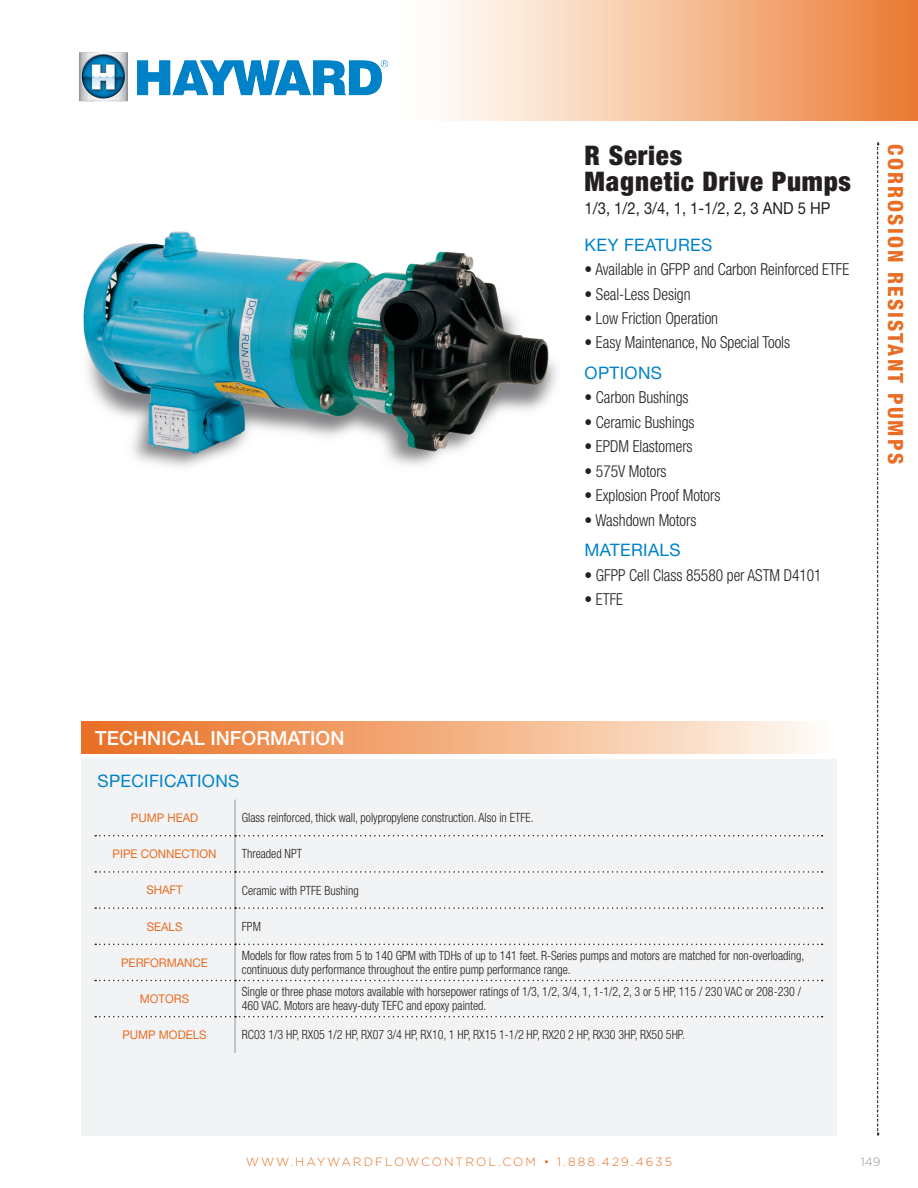
<style>
.page{position:relative;width:918px;height:1188px;background:#fff}
.page>*{position:absolute;margin:0;border:0;box-sizing:border-box;transform-origin:0 0}
.t1{font:900 condensed 27px/26.2px "Helvetica Neue LT Std";letter-spacing:.03em;color:#231f20}
.t2{font:800 condensed 21px "Helvetica Neue LT Std";letter-spacing:.1em;color:#e96d24}
.t3{font:500 19.5px "Helvetica Neue LT Std";color:#fff}
.t4{font:17.25px "Helvetica Neue LT Std";letter-spacing:.02em;color:#0082c8}
.t5{font:300 condensed 16.5px "Helvetica Neue LT Std";letter-spacing:-.005em;color:#231f20;scale:.94 1}
.t6{font:16.5px "Helvetica Neue LT Std";color:#231f20;scale:.9 1}
.t7{font:300 condensed 12.75px/13.5px "Helvetica Neue LT Std";color:#231f20;scale:.94 1}
.t8{font:12px "Helvetica Neue LT Std";color:#e96d24;scale:.96 1}
.t9{font:300 12px "Gotham";letter-spacing:.175em;color:#e96d24}
.t10{font:300 12px "Gotham";color:#939598}
</style>
<div class="page">
<svg style="left:442px;top:0;width:476px;height:120px;background:#f6bf99"></svg>
<img style="left:79px;top:52px;width:310px;height:50px">
<svg style="left:877px;top:142px;width:2px;height:994px"></svg>
<div style="left:81px;top:722px;width:756px;height:31px;background:linear-gradient(to right,#e96c1c,#fffaf2)"></div>
<div style="left:81px;top:759px;width:756px;height:377px;background:#f2f3f4"></div>
<img style="left:83px;top:231px;width:474px;height:236px">
<hr style="left:235px;top:800px;width:1px;height:35px;background:#939598">
<hr style="left:235px;top:836px;width:1px;height:35px;background:#939598">
<hr style="left:235px;top:873px;width:1px;height:34px;background:#939598">
<hr style="left:235px;top:909px;width:1px;height:35px;background:#939598">
<hr style="left:235px;top:945px;width:1px;height:35px;background:#939598">
<hr style="left:235px;top:981px;width:1px;height:35px;background:#939598">
<hr style="left:235px;top:1017px;width:1px;height:36px;background:#939598">
<svg style="left:95px;top:1016px;width:728px;height:1px"></svg>
<svg style="left:95px;top:835px;width:728px;height:1px"></svg>
<svg style="left:95px;top:871px;width:728px;height:2px"></svg>
<svg style="left:95px;top:907px;width:728px;height:2px"></svg>
<svg style="left:95px;top:944px;width:728px;height:1px"></svg>
<svg style="left:95px;top:980px;width:728px;height:1px"></svg>
<p class="t1" style="left:585px;top:142px;width:268px">R Series<br>Magnetic Drive Pumps</p>
<p class="t6" style="left:585px;top:198px;width:275px">1/3, 1/2, 3/4, 1, 1-1/2, 2, 3 AND 5 HP</p>
<p class="t4" style="left:585px;top:234px;width:129px">KEY FEATURES</p>
<p class="t5" style="left:585px;top:260px;width:283px">• Available in GFPP and Carbon Reinforced ETFE</p>
<p class="t5" style="left:585px;top:284px;width:114px">• Seal-Less Design</p>
<p class="t5" style="left:585px;top:309px;width:144px">• Low Friction Operation</p>
<p class="t5" style="left:585px;top:333px;width:220px">• Easy Maintenance, No Special Tools</p>
<p class="t4" style="left:585px;top:363px;width:79px">OPTIONS</p>
<p class="t5" style="left:585px;top:388px;width:112px">• Carbon Bushings</p>
<p class="t5" style="left:585px;top:413px;width:119px">• Ceramic Bushings</p>
<p class="t5" style="left:585px;top:437px;width:116px">• EPDM Elastomers</p>
<p class="t5" style="left:585px;top:462px;width:89px">• 575V Motors</p>
<p class="t5" style="left:585px;top:486px;width:146px">• Explosion Proof Motors</p>
<p class="t5" style="left:585px;top:511px;width:120px">• Washdown Motors</p>
<p class="t4" style="left:585px;top:540px;width:98px">MATERIALS</p>
<p class="t5" style="left:585px;top:566px;width:254px">• GFPP Cell Class 85580 per ASTM D4101</p>
<p class="t5" style="left:585px;top:590px;width:42px">• ETFE</p>
<p class="t2" style="left:909px;top:144px;width:321px;rotate:90deg">CORROSION RESISTANT PUMPS</p>
<p class="t3" style="left:95px;top:726px;width:251px">TECHNICAL INFORMATION</p>
<p class="t4" style="left:98px;top:770px;width:143px">SPECIFICATIONS</p>
<p class="t8" style="left:131px;top:810px;width:72px">PUMP HEAD</p>
<p class="t7" style="left:242px;top:811px;width:312px">Glass reinforced, thick wall, polypropylene construction. Also in ETFE.</p>
<p class="t8" style="left:113px;top:847px;width:110px">PIPE CONNECTION</p>
<p class="t7" style="left:242px;top:847px;width:66px">Threaded NPT</p>
<p class="t8" style="left:146px;top:883px;width:39px">SHAFT</p>
<p class="t7" style="left:242px;top:883px;width:126px">Ceramic with PTFE Bushing</p>
<p class="t8" style="left:147px;top:919px;width:39px">SEALS</p>
<p class="t7" style="left:242px;top:919px;width:22px">FPM</p>
<p class="t8" style="left:121px;top:955px;width:92px">PERFORMANCE</p>
<p class="t7" style="left:242px;top:949px;width:600px">Models for flow rates from 5 to 140 GPM with TDHs of up to 141 feet. R-Series pumps and motors are matched for non-overloading, continuous duty performance throughout the entire pump performance range.</p>
<p class="t8" style="left:140px;top:991px;width:53px">MOTORS</p>
<p class="t7" style="left:242px;top:985px;width:597px">Single or three phase motors available with horsepower ratings of 1/3, 1/2, 3/4, 1, 1-1/2, 2, 3 or 5 HP, 115 / 230 VAC or 208-230 /<br>460 VAC. Motors are heavy-duty TEFC and epoxy painted.</p>
<p class="t8" style="left:122px;top:1028px;width:89px">PUMP MODELS</p>
<p class="t7" style="left:242px;top:1028px;width:473px">RC03 1/3 HP, RX05 1/2 HP, RX07 3/4 HP, RX10, 1 HP, RX15 1-1/2 HP, RX20 2 HP, RX30 3HP, RX50 5HP.</p>
<p class="t9" style="left:246px;top:1154px;width:428px">WWW.HAYWARDFLOWCONTROL.COM • 1.888.429.4635</p>
<p class="t10" style="left:861px;top:1154px;width:21px">149</p>
</div>
